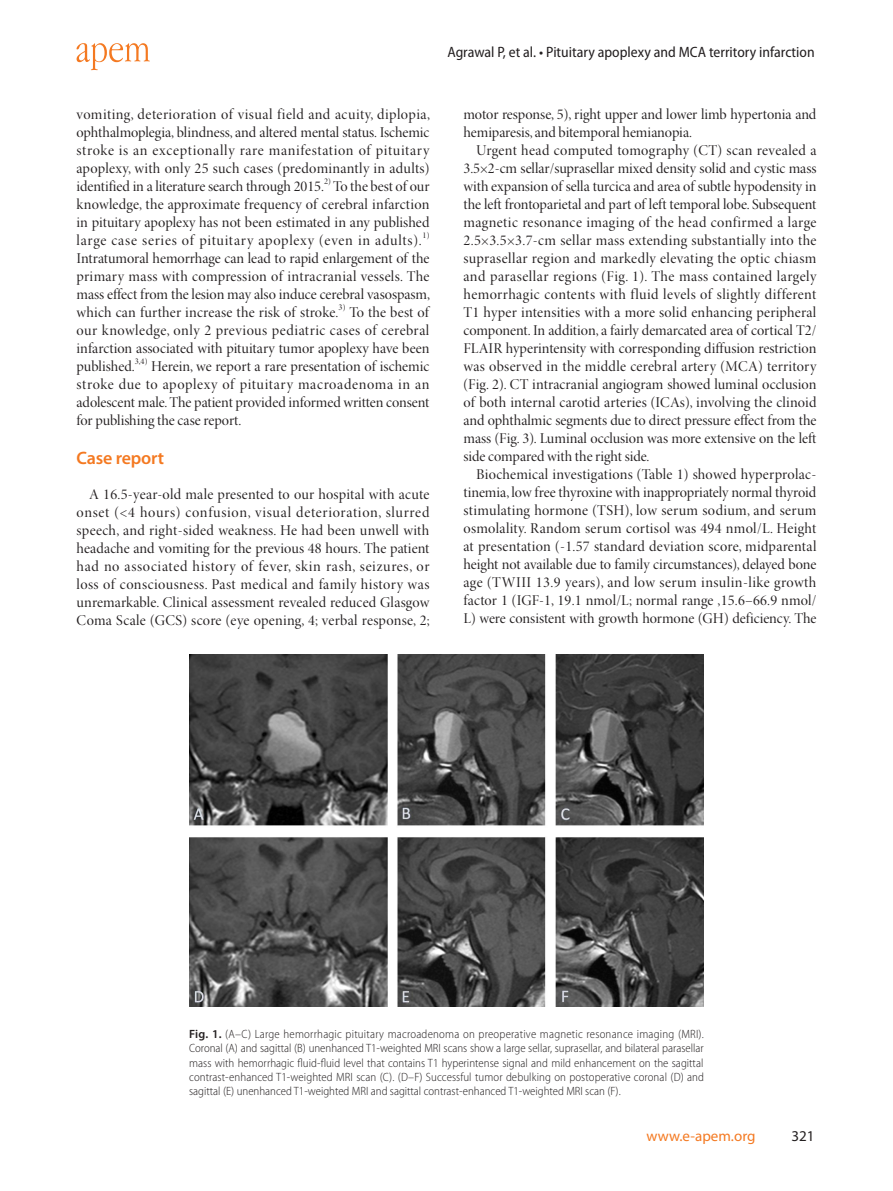
<style>
.page{position:relative;width:893px;height:1191px;background:#fff}
.page>*{position:absolute;margin:0;border:0;box-sizing:border-box;transform-origin:0 0}
.New_서론{font:600 18px "Myriad Pro";letter-spacing:-.01em;color:#f47921}
.영문바탕{font:15px/18px "Minion Pro Disp";color:#231f20;text-align:justify}
.t1{font:semi-condensed 15px "Myriad Pro";color:#231f20}
.t2{font:15px "Myriad Pro";color:#f47921}
.t3{font:15px "Myriad Pro";color:#231f20}
.t4{font:300 semi-condensed 12px/14.4px "Myriad Pro";color:#231f20;text-align:justify}
.영문바탕-2{font:8.7px "Minion Pro Disp";color:#231f20}
.s1{font-weight:600;font-stretch:normal}
</style>
<div class="page">
<svg style="left:77px;top:43px;width:73px;height:27px"></svg>
<img style="left:189px;top:654px;width:515px;height:352px">
<p class="t1" style="left:447px;top:42px;width:369px">Agrawal P, et al. • Pituitary apoplexy and MCA territory infarction</p>
<p class="영문바탕" style="left:77px;top:105px;width:355px">vomiting, deterioration of visual field and acuity, diplopia, ophthalmoplegia, blindness, and altered mental status. Ischemic stroke is an exceptionally rare manifestation of pituitary apoplexy, with only 25 such cases (predominantly in adults) identified in a literature search through 2015.</p>
<p class="영문바탕-2" style="left:324px;top:176px;width:8px">2)</p>
<p class="영문바탕" style="left:77px;top:177px;width:354px;text-indent:257px">To the best of our knowledge, the approximate frequency of cerebral infarction in pituitary apoplexy has not been estimated in any published large case series of pituitary apoplexy (even in adults).</p>
<p class="영문바탕-2" style="left:422px;top:230px;width:9px">1)</p>
<p class="영문바탕" style="left:77px;top:249px;width:355px">Intratumoral hemorrhage can lead to rapid enlargement of the primary mass with compression of intracranial vessels. The mass effect from the lesion may also induce cerebral vasospasm, which can further increase the risk of stroke.</p>
<p class="영문바탕-2" style="left:339px;top:302px;width:8px">3)</p>
<p class="영문바탕" style="left:77px;top:303px;width:354px;text-indent:273px">To the best of our knowledge, only 2 previous pediatric cases of cerebral infarction associated with pituitary tumor apoplexy have been published.</p>
<p class="영문바탕-2" style="left:135px;top:356px;width:14px">3,4)</p>
<p class="영문바탕" style="left:77px;top:357px;width:354px;text-indent:74px">Herein, we report a rare presentation of ischemic stroke due to apoplexy of pituitary macroadenoma in an adolescent male. The patient provided informed written consent for publishing the case report.</p>
<p class="New_서론" style="left:77px;top:446px;width:89px">Case report</p>
<p class="영문바탕" style="left:77px;top:485px;width:355px;text-indent:13px">A 16.5-year-old male presented to our hospital with acute onset (&lt;4 hours) confusion, visual deterioration, slurred speech, and right-sided weakness. He had been unwell with headache and vomiting for the previous 48 hours. The patient had no associated history of fever, skin rash, seizures, or loss of consciousness. Past medical and family history was unremarkable. Clinical assessment revealed reduced Glasgow Coma Scale (GCS) score (eye opening, 4; verbal response, 2;</p>
<p class="영문바탕" style="left:463px;top:105px;width:354px">motor response, 5), right upper and lower limb hypertonia and hemiparesis, and bitemporal hemianopia.</p>
<p class="영문바탕" style="left:463px;top:141px;width:354px;text-indent:13px">Urgent head computed tomography (CT) scan revealed a 3.5×2-cm sellar/suprasellar mixed density solid and cystic mass with expansion of sella turcica and area of subtle hypodensity in the left frontoparietal and part of left temporal lobe. Subsequent magnetic resonance imaging of the head confirmed a large 2.5×3.5×3.7-cm sellar mass extending substantially into the suprasellar region and markedly elevating the optic chiasm and parasellar regions (Fig. 1). The mass contained largely hemorrhagic contents with fluid levels of slightly different T1 hyper intensities with a more solid enhancing peripheral component. In addition, a fairly demarcated area of cortical T2/ FLAIR hyperintensity with corresponding diffusion restriction was observed in the middle cerebral artery (MCA) territory (Fig. 2). CT intracranial angiogram showed luminal occlusion of both internal carotid arteries (ICAs), involving the clinoid and ophthalmic segments due to direct pressure effect from the mass (Fig. 3). Luminal occlusion was more extensive on the left side compared with the right side.</p>
<p class="영문바탕" style="left:463px;top:465px;width:354px;text-indent:13px">Biochemical investigations (Table 1) showed hyperprolac&shy;tinemia, low free thyroxine with inappropriately normal thyroid stimulating hormone (TSH), low serum sodium, and serum osmolality. Random serum cortisol was 494 nmol/L. Height at presentation (-1.57 standard deviation score, midparental height not available due to family circumstances), delayed bone age (TWIII 13.9 years), and low serum insulin-like growth factor 1 (IGF-1, 19.1 nmol/L; normal range ,15.6–66.9 nmol/ L) were consistent with growth hormone (GH) deficiency. The</p>
<p class="t4" style="left:189px;top:1026px;width:516px"><span class="s1">Fig. 1.</span> (A–C) Large hemorrhagic pituitary macroadenoma on preoperative magnetic resonance imaging (MRI).<br>Coronal (A) and sagittal (B) unenhanced T1-weighted MRI scans show a large sellar, suprasellar, and bilateral parasellar mass with hemorrhagic fluid-fluid level that contains T1 hyperintense signal and mild enhancement on the sagittal contrast-enhanced T1-weighted MRI scan (C). (D–F) Successful tumor debulking on postoperative coronal (D) and sagittal (E) unenhanced T1-weighted MRI and sagittal contrast-enhanced T1-weighted MRI scan (F).</p>
<p class="t2" style="left:647px;top:1126px;width:110px">www.e-apem.org</p>
<p class="t3" style="left:792px;top:1126px;width:25px">321</p>
</div>
